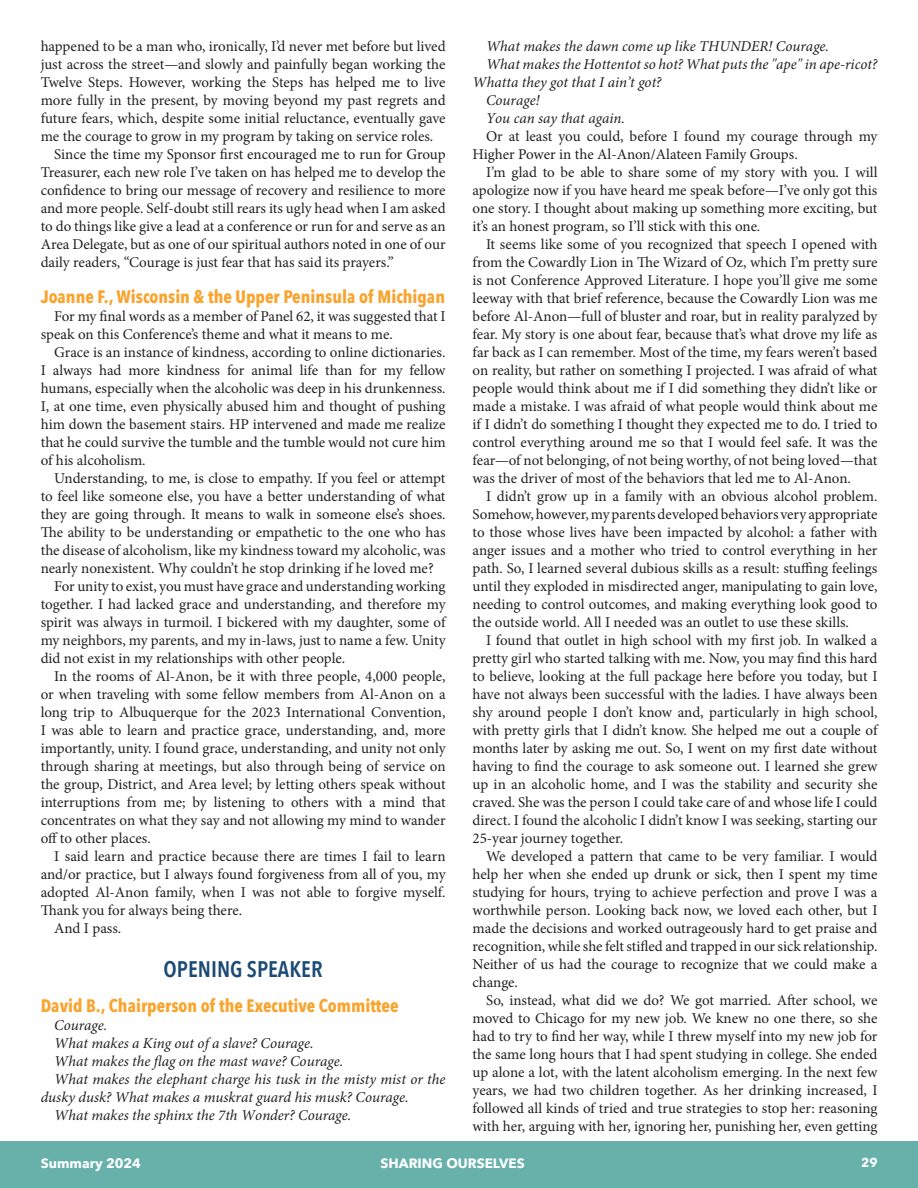
<style>
.page{position:relative;width:918px;height:1188px;background:#fff}
.page>*{position:absolute;margin:0;border:0;box-sizing:border-box;transform-origin:0 0}
.Header_2{font:600 22.5px "Avenir Next Condensed";color:#1b4a76}
.Members_Names_Header{font:700 18px "Avenir Next Condensed";color:#f9a42e}
.Body_Text{font:15px/18px "Minion Pro";letter-spacing:-.005em;color:#231f20;text-align:justify}
.Body_Text-2{font:italic 15px/18px "Minion Pro";color:#231f20}
.t1{font:700 13.5px "Avenir Next";color:#fff}
.t2{font:700 12.75px "Avenir Next";color:#fff}
</style>
<div class="page">
<div style="left:0;top:1141px;width:918px;height:47px;background:#68b1aa"></div>
<p class="Body_Text" style="left:41px;top:38px;width:406px">happened to be a man who, ironically, I’d never met before but lived just across the street—and slowly and painfully began working the Twelve Steps. However, working the Steps has helped me to live more fully in the present, by moving beyond my past regrets and future fears, which, despite some initial reluctance, eventually gave me the courage to grow in my program by taking on service roles.</p>
<p class="Body_Text" style="left:41px;top:146px;width:406px;text-indent:13px">Since the time my Sponsor first encouraged me to run for Group Treasurer, each new role I’ve taken on has helped me to develop the confidence to bring our message of recovery and resilience to more and more people. Self‑doubt still rears its ugly head when I am asked to do things like give a lead at a conference or run for and serve as an Area Delegate, but as one of our spiritual authors noted in one of our daily readers, “Courage is just fear that has said its prayers.”</p>
<p class="Members_Names_Header" style="left:41px;top:285px;width:406px">Joanne F., Wisconsin &amp; the Upper Peninsula of Michigan</p>
<p class="Body_Text" style="left:41px;top:307px;width:406px;text-indent:13px">For my final words as a member of Panel 62, it was suggested that I speak on this Conference’s theme and what it means to me.</p>
<p class="Body_Text" style="left:41px;top:343px;width:406px;text-indent:13px">Grace is an instance of kindness, according to online dictionaries.<br>I always had more kindness for animal life than for my fellow humans, especially when the alcoholic was deep in his drunkenness.<br>I, at one time, even physically abused him and thought of pushing him down the basement stairs. HP intervened and made me realize that he could survive the tumble and the tumble would not cure him of his alcoholism.</p>
<p class="Body_Text" style="left:41px;top:469px;width:406px;text-indent:13px">Understanding, to me, is close to empathy. If you feel or attempt to feel like someone else, you have a better understanding of what they are going through. It means to walk in someone else’s shoes.<br>The ability to be understanding or empathetic to the one who has the disease of alcoholism, like my kindness toward my alcoholic, was nearly nonexistent. Why couldn’t he stop drinking if he loved me?</p>
<p class="Body_Text" style="left:41px;top:577px;width:406px;text-indent:13px">For unity to exist, you must have grace and understanding working together. I had lacked grace and understanding, and therefore my spirit was always in turmoil. I bickered with my daughter, some of my neighbors, my parents, and my in‑laws, just to name a few. Unity did not exist in my relationships with other people.</p>
<p class="Body_Text" style="left:41px;top:667px;width:406px;text-indent:13px">In the rooms of Al‑Anon, be it with three people, 4,000 people, or when traveling with some fellow members from Al‑Anon on a long trip to Albuquerque for the 2023 International Convention, I was able to learn and practice grace, understanding, and, more importantly, unity. I found grace, understanding, and unity not only through sharing at meetings, but also through being of service on the group, District, and Area level; by letting others speak without interruptions from me; by listening to others with a mind that concentrates on what they say and not allowing my mind to wander off to other places.</p>
<p class="Body_Text" style="left:41px;top:847px;width:406px;text-indent:13px">I said learn and practice because there are times I fail to learn and/or practice, but I always found forgiveness from all of you, my adopted Al‑Anon family, when I was not able to forgive myself.<br>Thank you for always being there.</p>
<p class="Body_Text" style="left:54px;top:919px;width:69px">And I pass.</p>
<p class="Header_2" style="left:164px;top:949px;width:161px">OPENING SPEAKER</p>
<p class="Members_Names_Header" style="left:41px;top:995px;width:359px">David B., Chairperson of the Executive Committee</p>
<p class="Body_Text-2" style="left:54px;top:1016px;width:55px">Courage.</p>
<p class="Body_Text-2" style="left:54px;top:1034px;width:261px">What makes a King out of a slave? Courage.</p>
<p class="Body_Text-2" style="left:54px;top:1052px;width:291px">What makes the flag on the mast wave? Courage.</p>
<p class="Body_Text-2" style="left:41px;top:1070px;width:406px;text-indent:13px">What makes the elephant charge his tusk in the misty mist or the dusky dusk? What makes a muskrat guard his musk? Courage.</p>
<p class="Body_Text-2" style="left:54px;top:1106px;width:299px">What makes the sphinx the 7th Wonder? Courage.</p>
<p class="Body_Text-2" style="left:486px;top:38px;width:345px">What makes the dawn come up like THUNDER! Courage.</p>
<p class="Body_Text-2" style="left:473px;top:56px;width:406px;text-indent:14px">What makes the Hottentot so hot? What puts the "ape" in ape‑ricot?<br>Whatta they got that I ain’t got?</p>
<p class="Body_Text-2" style="left:486px;top:92px;width:55px">Courage!</p>
<p class="Body_Text-2" style="left:486px;top:110px;width:140px">You can say that again.</p>
<p class="Body_Text" style="left:473px;top:128px;width:406px;text-indent:14px">Or at least you could, before I found my courage through my<br>Higher Power in the Al‑Anon/Alateen Family Groups.</p>
<p class="Body_Text" style="left:473px;top:164px;width:406px;text-indent:14px">I’m glad to be able to share some of my story with you. I will apologize now if you have heard me speak before—I’ve only got this one story. I thought about making up something more exciting, but it’s an honest program, so I’ll stick with this one.</p>
<p class="Body_Text" style="left:473px;top:236px;width:406px;text-indent:14px">It seems like some of you recognized that speech I opened with from the Cowardly Lion in The Wizard of Oz, which I’m pretty sure is not Conference Approved Literature. I hope you’ll give me some leeway with that brief reference, because the Cowardly Lion was me before Al‑Anon—full of bluster and roar, but in reality paralyzed by fear. My story is one about fear, because that’s what drove my life as far back as I can remember. Most of the time, my fears weren’t based on reality, but rather on something I projected. I was afraid of what people would think about me if I did something they didn’t like or made a mistake. I was afraid of what people would think about me if I didn’t do something I thought they expected me to do. I tried to control everything around me so that I would feel safe. It was the fear—of not belonging, of not being worthy, of not being loved—that was the driver of most of the behaviors that led me to Al‑Anon.</p>
<p class="Body_Text" style="left:473px;top:488px;width:406px;text-indent:14px">I didn’t grow up in a family with an obvious alcohol problem.<br>Somehow, however, my parents developed behaviors very appropriate to those whose lives have been impacted by alcohol: a father with anger issues and a mother who tried to control everything in her path. So, I learned several dubious skills as a result: stuffing feelings until they exploded in misdirected anger, manipulating to gain love, needing to control outcomes, and making everything look good to the outside world. All I needed was an outlet to use these skills.</p>
<p class="Body_Text" style="left:473px;top:632px;width:406px;text-indent:14px">I found that outlet in high school with my first job. In walked a pretty girl who started talking with me. Now, you may find this hard to believe, looking at the full package here before you today, but I have not always been successful with the ladies. I have always been shy around people I don’t know and, particularly in high school, with pretty girls that I didn’t know. She helped me out a couple of months later by asking me out. So, I went on my first date without having to find the courage to ask someone out. I learned she grew up in an alcoholic home, and I was the stability and security she craved. She was the person I could take care of and whose life I could direct. I found the alcoholic I didn’t know I was seeking, starting our 25‑year journey together.</p>
<p class="Body_Text" style="left:473px;top:848px;width:406px;text-indent:14px">We developed a pattern that came to be very familiar. I would help her when she ended up drunk or sick, then I spent my time studying for hours, trying to achieve perfection and prove I was a worthwhile person. Looking back now, we loved each other, but I made the decisions and worked outrageously hard to get praise and recognition, while she felt stifled and trapped in our sick relationship.<br>Neither of us had the courage to recognize that we could make a change.</p>
<p class="Body_Text" style="left:473px;top:992px;width:406px;text-indent:14px">So, instead, what did we do? We got married. After school, we moved to Chicago for my new job. We knew no one there, so she had to try to find her way, while I threw myself into my new job for the same long hours that I had spent studying in college. She ended up alone a lot, with the latent alcoholism emerging. In the next few years, we had two children together. As her drinking increased, I followed all kinds of tried and true strategies to stop her: reasoning with her, arguing with her, ignoring her, punishing her, even getting</p>
<p class="t1" style="left:41px;top:1151px;width:102px">Summary 2024</p>
<p class="t1" style="left:381px;top:1151px;width:146px">SHARING OURSELVES</p>
<p class="t2" style="left:861px;top:1151px;width:18px">29</p>
</div>
